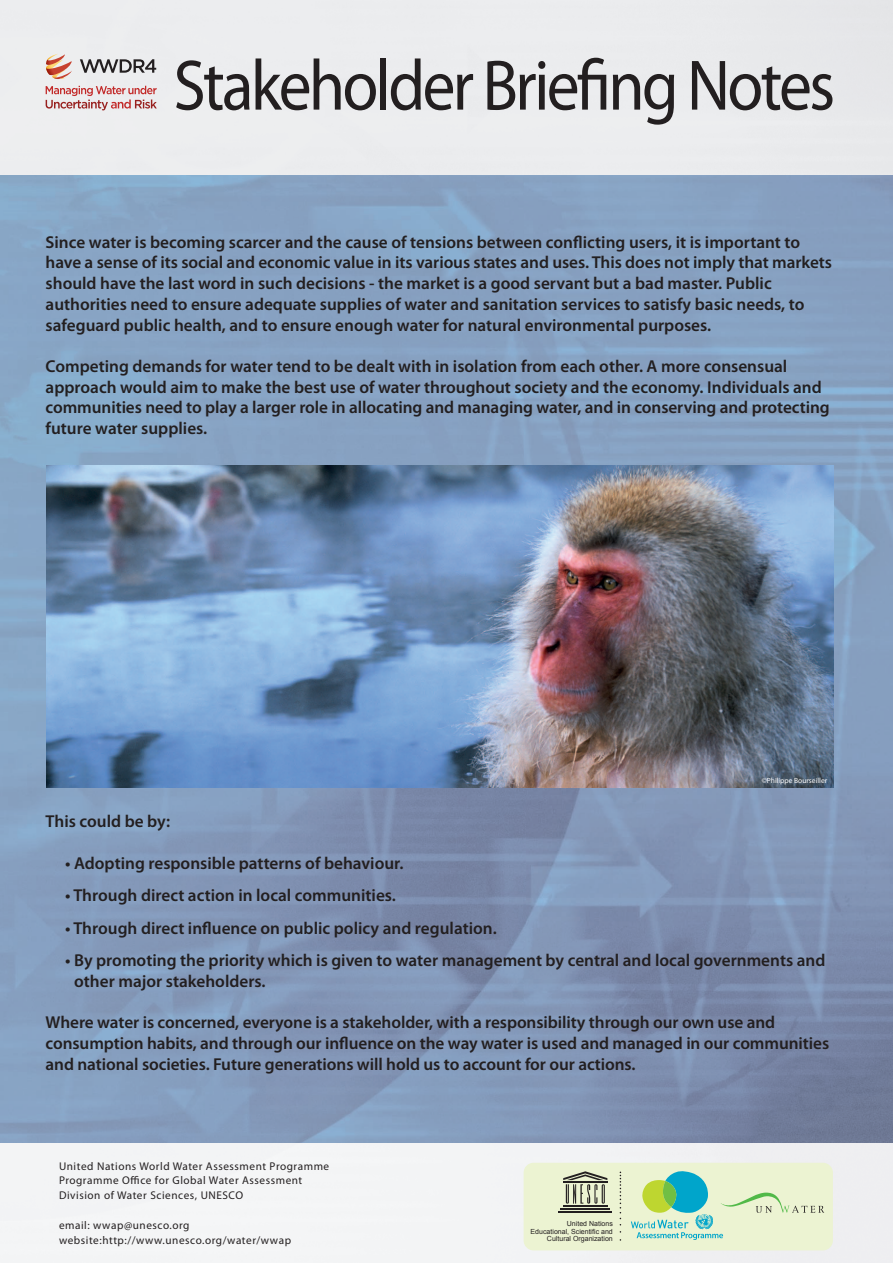
<style>
.page{position:relative;width:893px;height:1263px;background:#fff}
.page>*{position:absolute;margin:0;border:0;box-sizing:border-box;transform-origin:0 0}
.t1{font:72px "Myriad Pro";letter-spacing:-.04em;color:#231f20;scale:.91 1}
.t2{font:600 17.25px/20.7px "Myriad Pro";color:#231f20}
.t3{font:11.25px/14.2px "Myriad Pro";letter-spacing:.05em;color:#231f20}
.t4{font:7.5px "Myriad Pro";color:#fff}
.t5{font:7.05px/7.6px "Arial";color:#231f20;text-align:right}
</style>
<div class="page">
<img style="left:0;top:175px;width:524px;height:968px">
<img style="left:524px;top:175px;width:369px;height:968px">
<img style="left:46px;top:465px;width:787px;height:322px">
<div style="left:524px;top:1163px;width:309px;height:87px;background:#ecf3d2;border-radius:10px"></div>
<svg style="left:631px;top:1171px;width:193px;height:69px"></svg>
<svg style="left:620px;top:1171px;width:1px;height:54px"></svg>
<hr style="left:563px;top:1204px;width:44px;height:2px;background:#231f20">
<hr style="left:561px;top:1208px;width:49px;height:1px;background:#231f20">
<hr style="left:558px;top:1211px;width:54px;height:2px;background:#231f20">
<svg style="left:563px;top:1171px;width:44px;height:32px"></svg>
<svg style="left:46px;top:86px;width:111px;height:24px"></svg>
<svg style="left:46px;top:54px;width:26px;height:25px"></svg>
<svg style="left:80px;top:59px;width:76px;height:14px"></svg>
<h1 class="t1" style="left:173px;top:46px;width:729px">Stakeholder Briefing Notes</h1>
<p class="t2" style="left:46px;top:232px;width:788px">Since water is becoming scarcer and the cause of tensions between conflicting users, it is important to have a sense of its social and economic value in its various states and uses. This does not imply that markets should have the last word in such decisions - the market is a good servant but a bad master. Public authorities need to ensure adequate supplies of water and sanitation services to satisfy basic needs, to safeguard public health, and to ensure enough water for natural environmental purposes.</p>
<p class="t2" style="left:46px;top:356px;width:786px">Competing demands for water tend to be dealt with in isolation from each other. A more consensual approach would aim to make the best use of water throughout society and the economy. Individuals and communities need to play a larger role in allocating and managing water, and in conserving and protecting future water supplies.</p>
<p class="t4" style="left:762px;top:777px;width:67px">©Philippe Bourseiller</p>
<p class="t2" style="left:46px;top:811px;width:126px">This could be by:</p>
<p class="t2" style="left:65px;top:853px;width:340px">• Adopting responsible patterns of behaviour.</p>
<p class="t2" style="left:65px;top:885px;width:332px">• Through direct action in local communities.</p>
<p class="t2" style="left:65px;top:918px;width:433px">• Through direct influence on public policy and regulation.</p>
<p class="t2" style="left:74px;top:950px;width:753px;text-indent:-9px">• By promoting the priority which is given to water management by central and local governments and other major stakeholders.</p>
<p class="t2" style="left:46px;top:1012px;width:785px">Where water is concerned, everyone is a stakeholder, with a responsibility through our own use and consumption habits, and through our influence on the way water is used and managed in our communities and national societies. Future generations will hold us to account for our actions.</p>
<p class="t3" style="left:59px;top:1159px;width:272px">United Nations World Water Assessment Programme<br>Programme Office for Global Water Assessment<br>Division of Water Sciences, UNESCO</p>
<p class="t3" style="left:59px;top:1217px;width:234px;line-height:15.8px">email: wwap@unesco.org website:http://www.unesco.org/water/wwap</p>
<p class="t5" style="left:531px;top:1220px;width:84px">United Nations<br>Educational, Scientific and<br>Cultural Organization</p>
</div>
